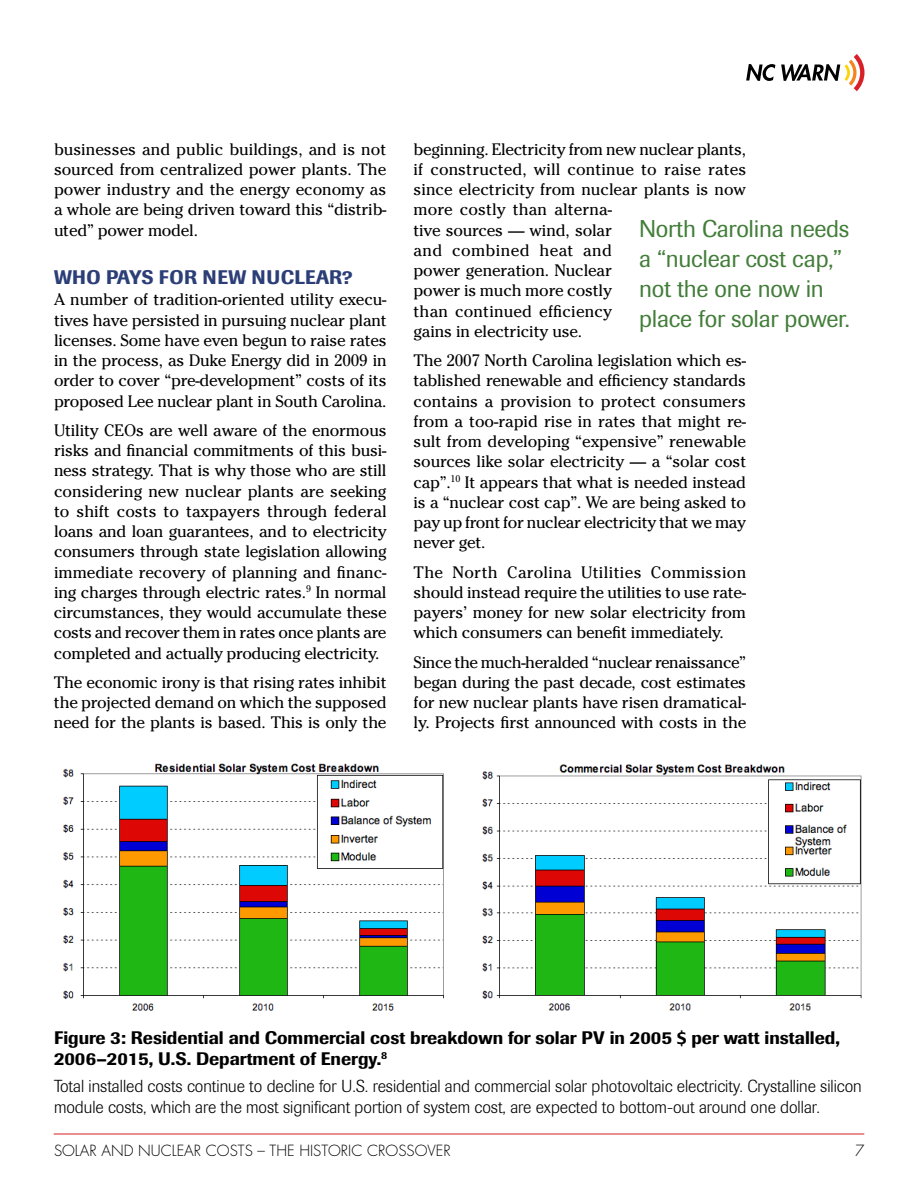
<style>
.page{position:relative;width:918px;height:1188px;background:#fff}
.page>*{position:absolute;margin:0;border:0;box-sizing:border-box;transform-origin:0 0}
.t1{font:24px/30px "Imago";letter-spacing:-.01em;color:#427d39}
.t2{font:500 19.5px "Imago";letter-spacing:.02em;color:#2c3e77}
.t3{font:500 18px/21px "Imago";color:#000}
.t4{font:300 17.25px/21px "Imago";color:#000}
.t5{font:16.5px/20.2px "Cheltenham";letter-spacing:-.015em;color:#000;text-align:justify}
.t6{font:300 15px "Futura";color:#000}
</style>
<div class="page">
<svg style="left:746px;top:64px;width:29px;height:17px"></svg>
<svg style="left:781px;top:54px;width:83px;height:37px"></svg>
<hr style="left:54px;top:1134px;width:810px;height:1px;background:#d61f26">
<img style="left:63px;top:763px;width:381px;height:248px">
<img style="left:482px;top:764px;width:380px;height:247px">
<p class="t5" style="left:54px;top:139px;width:334px">businesses and public buildings, and is not sourced from centralized power plants. The power industry and the energy economy as a whole are being driven toward this “distrib&shy;uted” power model.</p>
<p class="t2" style="left:54px;top:265px;width:300px">Who Pays for New Nuclear?</p>
<p class="t5" style="left:54px;top:290px;width:334px">A number of tradition-oriented utility execu&shy;tives have persisted in pursuing nuclear plant licenses. Some have even begun to raise rates in the process, as Duke Energy did in 2009 in order to cover “pre-development” costs of its proposed Lee nuclear plant in South Carolina.</p>
<p class="t5" style="left:54px;top:420px;width:334px">Utility CEOs are well aware of the enormous risks and financial commitments of this busi&shy;ness strategy. That is why those who are still considering new nuclear plants are seeking to shift costs to taxpayers through federal loans and loan guarantees, and to electricity consumers through state legislation allowing immediate recovery of planning and financ&shy;ing charges through electric rates.<sup>9</sup> In normal circumstances, they would accumulate these costs and recover them in rates once plants are completed and actually producing electricity.</p>
<p class="t5" style="left:54px;top:672px;width:334px">The economic irony is that rising rates inhibit the projected demand on which the supposed need for the plants is based. This is only the</p>
<p class="t5" style="left:414px;top:139px;width:334px;text-align:left">beginning. Electricity from new nuclear plants, if constructed, will continue to raise rates since electricity from nuclear plants is now more costly than alterna-<br>tive sources — wind, solar<br>and combined heat and<br>power generation. Nuclear<br>power is much more costly<br>than continued efficiency<br>gains in electricity use.</p>
<p class="t5" style="left:414px;top:350px;width:334px">The 2007 North Carolina legislation which es&shy;tablished renewable and efficiency standards contains a provision to protect consumers from a too-rapid rise in rates that might re&shy;sult from developing “expensive” renewable sources like solar electricity — a “solar cost cap”.<sup>10</sup> It appears that what is needed instead is a “nuclear cost cap”. We are being asked to pay up front for nuclear electricity that we may never get.</p>
<p class="t5" style="left:414px;top:562px;width:334px">The North Carolina Utilities Commission should instead require the utilities to use rate&shy;payers’ money for new solar electricity from which consumers can benefit immediately.</p>
<p class="t5" style="left:414px;top:652px;width:334px">Since the much-heralded “nuclear renaissance” began during the past decade, cost estimates for new nuclear plants have risen dramatical&shy;ly. Projects first announced with costs in the</p>
<h1 class="t1" style="left:639px;top:214px;width:212px">North Carolina needs a “nuclear cost cap,” not the one now in place for solar power.</h1>
<p class="t3" style="left:54px;top:1027px;width:787px">Figure 3: Residential and Commercial cost breakdown for solar PV in 2005 $ per watt installed,<br>2006–2015, U.S. Department of Energy.<sup>8</sup></p>
<p class="t4" style="left:54px;top:1076px;width:809px">Total installed costs continue to decline for U.S. residential and commercial solar photovoltaic electricity. Crystalline silicon module costs, which are the most significant portion of system cost, are expected to bottom-out around one dollar.</p>
<p class="t6" style="left:54px;top:1141px;width:398px">SOLAR AND N UCLEAR COSTS – THE H ISTORIC CROSSOVER</p>
<p class="t6" style="left:855px;top:1141px;width:11px">7</p>
</div>
